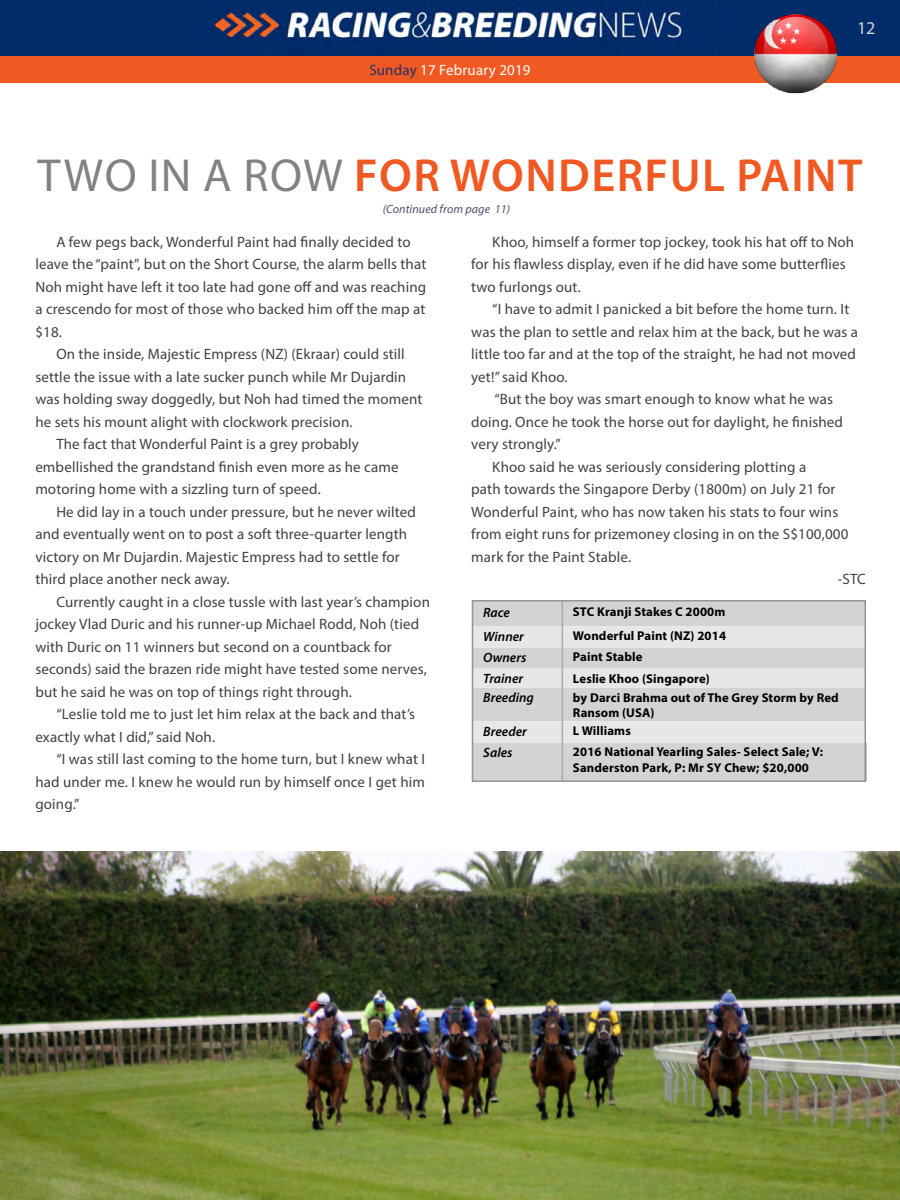
<style>
.page{position:relative;width:900px;height:1200px;background:#fff}
.page>*{position:absolute;margin:0;border:0;box-sizing:border-box;transform-origin:0 0}
.t1{font:600 46.5px "Myriad Pro";letter-spacing:.03em;color:#f15922}
.t2{font:46.5px "Myriad Pro";color:#808285}
.t3{font:18px "Myriad Pro";color:#d1d4d4}
.t4{font:15px/22.5px "Myriad Pro";letter-spacing:.01em;color:#414042}
.t5{font:15px "Myriad Pro";letter-spacing:.01em;color:#fff}
.t6{font:italic 600 13.5px "Myriad Pro";color:#000}
.t7{font:700 12.75px/15.3px "Myriad Pro";letter-spacing:.01em;color:#000}
.t8{font:italic 12px "Myriad Pro";letter-spacing:.01em;color:#4d4d6b}
.s1{color:#203267}
.s2{font-weight:400;color:#808285}
</style>
<div class="page">
<div style="left:0;top:56px;width:900px;height:27px;background:#f15922"></div>
<img style="left:0;top:0;width:900px;height:56px">
<div style="left:475px;top:603px;width:388px;height:176px;background:#d1d3d4"></div>
<svg style="left:475px;top:626px;width:388px;height:117px;background:#dcddde"></svg>
<svg style="left:562px;top:603px;width:1px;height:85px"></svg>
<hr style="left:562px;top:688px;width:1px;height:33px;background:#a7a9ac">
<svg style="left:562px;top:721px;width:1px;height:22px"></svg>
<hr style="left:562px;top:743px;width:1px;height:38px;background:#a7a9ac">
<hr style="left:865px;top:743px;width:2px;height:38px;background:#a7a9ac">
<img style="left:752px;top:12px;width:88px;height:82px">
<div style="left:472px;top:600px;width:394px;height:182px;border:2px solid #939598"></div>
<img style="left:0;top:851px;width:900px;height:349px">
<p class="t5" style="left:369px;top:61px;width:163px"><span class="s1">Sunday</span> 17 February 2019</p>
<p class="t3" style="left:857px;top:17px;width:20px">12</p>
<h1 class="t2" style="left:38px;top:147px;width:34px">Two</h1>
<h1 class="t1" style="left:148px;top:146px;width:715px"><span class="s2">in a row</span> FOR WONDERFUL PAINT</h1>
<p class="t8" style="left:383px;top:202px;width:129px">(Continued from page 11)</p>
<p class="t4" style="left:35px;top:230px;width:393px;text-indent:21px">A few pegs back, Wonderful Paint had finally decided to leave the “paint”, but on the Short Course, the alarm bells that Noh might have left it too late had gone off and was reaching a crescendo for most of those who backed him off the map at $18.</p>
<p class="t4" style="left:56px;top:343px;width:350px">On the inside, Majestic Empress (NZ) (Ekraar) could still</p>
<p class="t4" style="left:35px;top:365px;width:372px">settle the issue with a late sucker punch while Mr Dujardin</p>
<p class="t4" style="left:35px;top:388px;width:389px">was holding sway doggedly, but Noh had timed the moment</p>
<p class="t4" style="left:35px;top:410px;width:319px">he sets his mount alight with clockwork precision.</p>
<p class="t4" style="left:56px;top:433px;width:304px">The fact that Wonderful Paint is a grey probably</p>
<p class="t4" style="left:35px;top:455px;width:365px">embellished the grandstand finish even more as he came</p>
<p class="t4" style="left:35px;top:478px;width:287px">motoring home with a sizzling turn of speed.</p>
<p class="t4" style="left:56px;top:500px;width:361px">He did lay in a touch under pressure, but he never wilted</p>
<p class="t4" style="left:35px;top:523px;width:373px">and eventually went on to post a soft three-quarter length</p>
<p class="t4" style="left:35px;top:545px;width:366px">victory on Mr Dujardin. Majestic Empress had to settle for</p>
<p class="t4" style="left:35px;top:568px;width:196px">third place another neck away.</p>
<p class="t4" style="left:56px;top:590px;width:375px">Currently caught in a close tussle with last year’s champion</p>
<p class="t4" style="left:35px;top:613px;width:385px">jockey Vlad Duric and his runner-up Michael Rodd, Noh (tied</p>
<p class="t4" style="left:35px;top:635px;width:358px">with Duric on 11 winners but second on a countback for</p>
<p class="t4" style="left:35px;top:658px;width:393px">seconds) said the brazen ride might have tested some nerves,</p>
<p class="t4" style="left:35px;top:680px;width:318px">but he said he was on top of things right through.</p>
<p class="t4" style="left:56px;top:703px;width:360px">“Leslie told me to just let him relax at the back and that’s</p>
<p class="t4" style="left:35px;top:725px;width:181px">exactly what I did,” said Noh.</p>
<p class="t4" style="left:56px;top:748px;width:370px">“I was still last coming to the home turn, but I knew what I</p>
<p class="t4" style="left:35px;top:770px;width:391px">had under me. I knew he would run by himself once I get him</p>
<p class="t4" style="left:35px;top:793px;width:46px">going.”</p>
<p class="t4" style="left:471px;top:230px;width:384px;text-indent:21px">Khoo, himself a former top jockey, took his hat off to Noh for his flawless display, even if he did have some butterflies two furlongs out.</p>
<p class="t4" style="left:492px;top:298px;width:359px">“I have to admit I panicked a bit before the home turn. It</p>
<p class="t4" style="left:471px;top:320px;width:388px">was the plan to settle and relax him at the back, but he was a</p>
<p class="t4" style="left:471px;top:343px;width:386px">little too far and at the top of the straight, he had not moved</p>
<p class="t4" style="left:471px;top:365px;width:98px">yet!” said Khoo.</p>
<p class="t4" style="left:494px;top:388px;width:340px">“But the boy was smart enough to know what he was</p>
<p class="t4" style="left:471px;top:410px;width:373px">doing. Once he took the horse out for daylight, he finished</p>
<p class="t4" style="left:471px;top:433px;width:91px">very strongly.”</p>
<p class="t4" style="left:492px;top:455px;width:316px">Khoo said he was seriously considering plotting a</p>
<p class="t4" style="left:471px;top:478px;width:366px">path towards the Singapore Derby (1800m) on July 21 for</p>
<p class="t4" style="left:471px;top:500px;width:369px">Wonderful Paint, who has now taken his stats to four wins</p>
<p class="t4" style="left:471px;top:523px;width:379px">from eight runs for prizemoney closing in on the S$100,000</p>
<p class="t4" style="left:471px;top:545px;width:161px">mark for the Paint Stable.</p>
<p class="t4" style="left:838px;top:568px;width:22px">-STC</p>
<p class="t6" style="left:483px;top:604px;width:28px">Race</p>
<p class="t7" style="left:573px;top:604px;width:154px">STC Kranji Stakes C 2000m</p>
<p class="t6" style="left:483px;top:627px;width:42px">Winner</p>
<p class="t7" style="left:573px;top:628px;width:155px">Wonderful Paint (NZ) 2014</p>
<p class="t6" style="left:483px;top:649px;width:45px">Owners</p>
<p class="t7" style="left:573px;top:649px;width:71px">Paint Stable</p>
<p class="t6" style="left:483px;top:670px;width:41px">Trainer</p>
<p class="t7" style="left:573px;top:670px;width:138px">Leslie Khoo (Singapore)</p>
<p class="t6" style="left:483px;top:689px;width:52px">Breeding</p>
<p class="t7" style="left:573px;top:689px;width:267px">by Darci Brahma out of The Grey Storm by Red<br>Ransom (USA)</p>
<p class="t6" style="left:483px;top:723px;width:45px">Breeder</p>
<p class="t7" style="left:573px;top:723px;width:59px">L Williams</p>
<p class="t6" style="left:483px;top:744px;width:31px">Sales</p>
<p class="t7" style="left:573px;top:744px;width:252px">2016 National Yearling Sales- Select Sale; V:<br>Sanderston Park, P: Mr SY Chew; $20,000</p>
</div>
